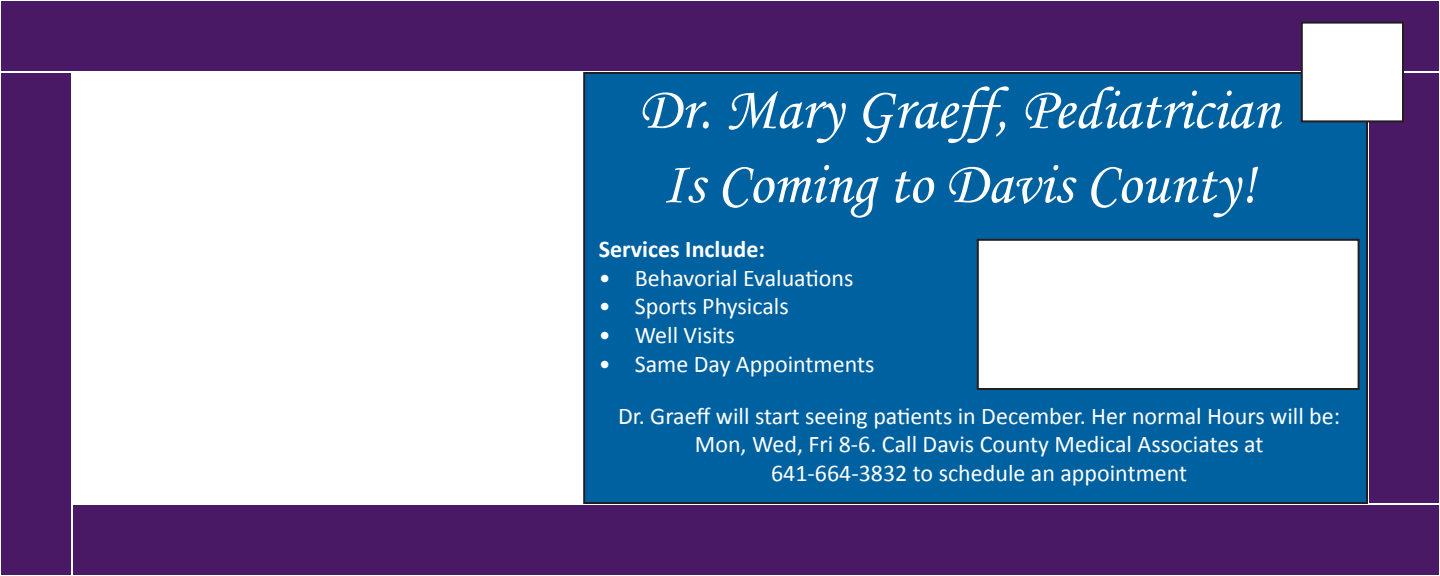
<style>
.page{position:relative;width:1440px;height:576px;background:#fff}
.page>*{position:absolute;margin:0;border:0;box-sizing:border-box;transform-origin:0 0}
.t1{font:60px "Monotype Corsiva";color:#fff}
.t2{font:24px/28.8px "Calibri";color:#fff;text-align:center}
.t3{font:700 24px "Calibri";color:#fff}
</style>
<div class="page">
<div style="left:1px;top:1px;width:1438px;height:70px;background:#491966"></div>
<div style="left:1px;top:73px;width:70px;height:502px;background:#491966"></div>
<div style="left:73px;top:505px;width:1366px;height:70px;background:#491966"></div>
<div style="left:1369px;top:73px;width:70px;height:430px;background:#491966"></div>
<div style="left:584px;top:73px;width:783px;height:430px;background:#0061a1"></div>
<div style="left:583px;top:72px;width:785px;height:432px;border:2px solid #231f20"></div>
<div style="left:1302px;top:23px;width:101px;height:98px;background:#fff"></div>
<div style="left:1301px;top:22px;width:103px;height:100px;border:2px solid #231f20"></div>
<div style="left:978px;top:240px;width:381px;height:149px;background:#fff"></div>
<div style="left:977px;top:239px;width:383px;height:151px;border:2px solid #231f20"></div>
<p class="t1" style="left:638px;top:73px;width:642px">Dr. Mary Graeff, Pediatrician</p>
<p class="t1" style="left:662px;top:147px;width:596px">Is Coming to Davis County!</p>
<p class="t3" style="left:599px;top:233px;width:168px">Services Include:</p>
<p class="t2" style="left:599px;top:263px;width:256px">• Behavorial Evaluations</p>
<p class="t2" style="left:599px;top:292px;width:191px">• Sports Physicals</p>
<p class="t2" style="left:599px;top:321px;width:138px">• Well Visits</p>
<p class="t2" style="left:599px;top:350px;width:277px">• Same Day Appointments</p>
<p class="t2" style="left:618px;top:401px;width:724px">Dr. Graeff will start seeing patients in December. Her normal Hours will be:<br>Mon, Wed, Fri 8-6. Call Davis County Medical Associates at</p>
<p class="t2" style="left:771px;top:459px;width:418px">641-664-3832 to schedule an appointment</p>
</div>
